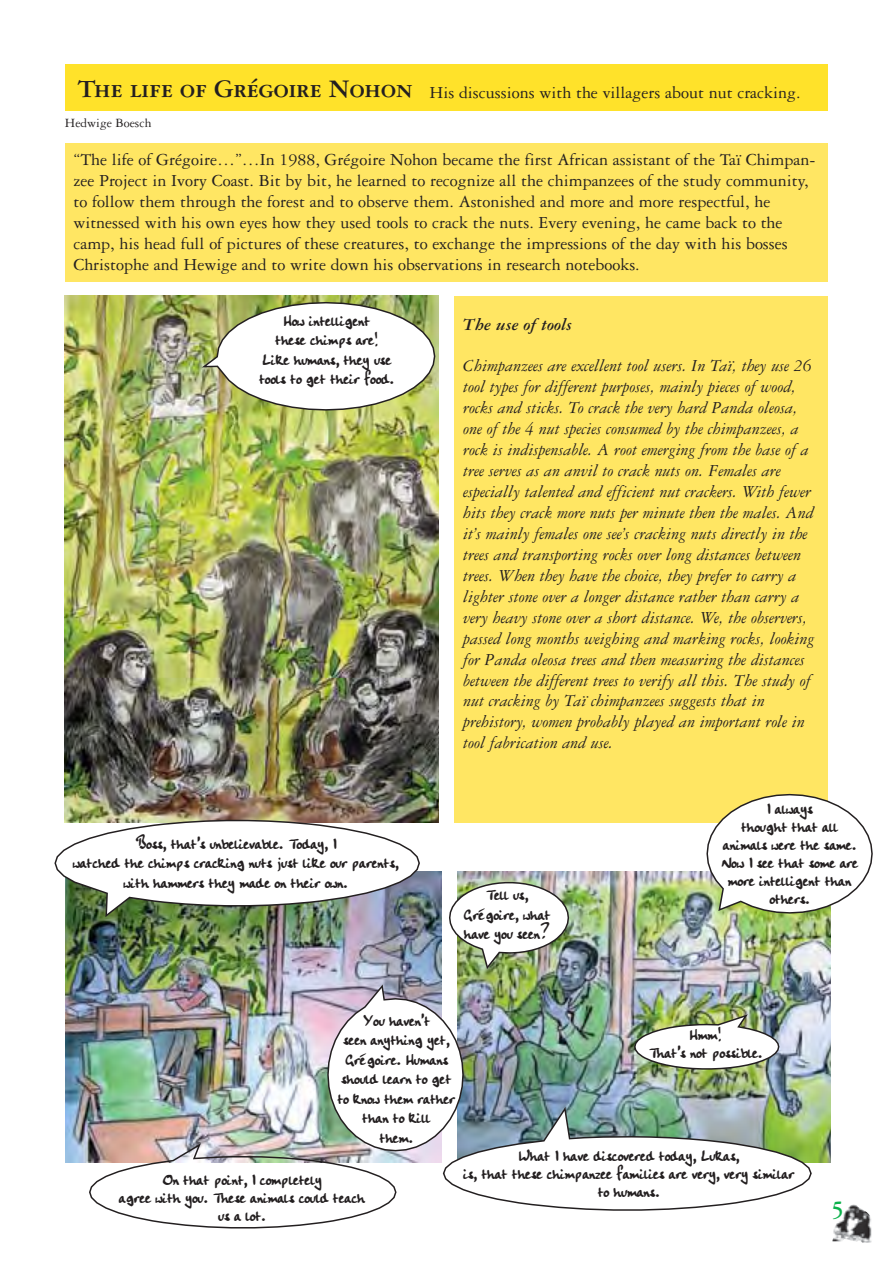
<style>
.page{position:relative;width:893px;height:1263px;background:#fff}
.page>*{position:absolute;margin:0;border:0;box-sizing:border-box;transform-origin:0 0}
.t1{font:26.85px "Garamond Three Bold SC";color:#231f20}
.t2{font:700 26.85px "Garamond Three";color:#0cb14b}
.t3{font:italic 18px/21px "Garamond Three";color:#231f20}
.t4{font:18px/19.5px "Handwriting Plain 00";color:#231f20;text-align:center}
.t5{font:18px/21px "Garamond Three";color:#231f20}
.t6{font:italic 700 18px "Garamond Three";color:#231f20}
.t7{font:13.5px "Garamond Three";color:#231f20}
</style>
<div class="page">
<img style="left:832px;top:1204px;width:40px;height:39px">
<div style="left:65px;top:65px;width:763px;height:46px;background:#ffe22a"></div>
<div style="left:65px;top:144px;width:763px;height:138px;background:#ffe663"></div>
<div style="left:454px;top:296px;width:374px;height:526px;background:#ffe663"></div>
<img style="left:65px;top:296px;width:374px;height:526px">
<img style="left:65px;top:872px;width:376px;height:290px">
<img style="left:458px;top:872px;width:372px;height:290px">
<img style="left:202px;top:302px;width:233px;height:109px">
<svg style="left:706px;top:794px;width:167px;height:120px"></svg>
<img style="left:449px;top:877px;width:120px;height:92px">
<img style="left:54px;top:818px;width:366px;height:99px">
<img style="left:89px;top:984px;width:723px;height:245px">
<h1 class="t1" style="left:78px;top:80px;width:336px">The life of Grégoire Nohon</h1>
<p class="t7" style="left:65px;top:119px;width:88px">Hedwige Boesch</p>
<p class="t5" style="left:429px;top:83px;width:373px">His discussions with the villagers about nut cracking.</p>
<p class="t5" style="left:73px;top:150px;width:743px">“The life of Grégoire…”…In 1988, Grégoire Nohon became the first African assistant of the Taï Chimpan&shy;zee Project in Ivory Coast. Bit by bit, he learned to recognize all the chimpanzees of the study community, to follow them through the forest and to observe them. Astonished and more and more respectful, he witnessed with his own eyes how they used tools to crack the nuts. Every evening, he came back to the camp, his head full of pictures of these creatures, to exchange the impressions of the day with his bosses Christophe and Hewige and to write down his observations in research notebooks.</p>
<p class="t4" style="left:259px;top:310px;width:136px">How intelligent<br>these chimps are!<br>Like humans, they use tools to get their food.</p>
<p class="t4" style="left:73px;top:833px;width:327px">Boss, that’s unbelievable. Today, I<br>watched the chimps cracking nuts just like our parents, with hammers they made on their own.</p>
<p class="t6" style="left:463px;top:318px;width:110px">The use of tools</p>
<p class="t3" style="left:463px;top:357px;width:353px">Chimpanzees are excellent tool users. In Taï, they use 26 tool types for different purposes, mainly pieces of wood, rocks and sticks. To crack the very hard Panda oleosa, one of the 4 nut species consumed by the chimpanzees, a rock is indispensable. A root emerging from the base of a tree serves as an anvil to crack nuts on. Females are especially talented and efficient nut crackers. With fewer hits they crack more nuts per minute then the males. And it’s mainly females one see’s cracking nuts directly in the trees and transporting rocks over long distances between trees. When they have the choice, they prefer to carry a lighter stone over a longer distance rather than carry a very heavy stone over a short distance. We, the observers, passed long months weighing and marking rocks, looking for Panda oleosa trees and then measuring the distances between the different trees to verify all this. The study of nut cracking by Taï chimpanzees suggests that in prehistory, women probably played an important role in tool fabrication and use.</p>
<p class="t4" style="left:721px;top:799px;width:139px;line-height:18px">I always<br>thought that all animals were the same.<br>Now I see that some are more intelligent than</p>
<p class="t4" style="left:486px;top:884px;width:44px">Tell us,</p>
<p class="t4" style="left:770px;top:888px;width:42px">others.</p>
<p class="t4" style="left:463px;top:904px;width:89px;text-align:left">Grégoire, what have you seen?</p>
<p class="t4" style="left:338px;top:1010px;width:119px">You haven’t<br>seen anything yet,<br>Grégoire. Humans should learn to get to know them rather than to kill<br>them.</p>
<p class="t4" style="left:119px;top:1170px;width:247px;line-height:18px">On that point, I completely<br>agree with you. These animals could teach us a lot.</p>
<p class="t4" style="left:648px;top:1025px;width:116px;line-height:18px">Hmm!<br>That’s not possible.</p>
<p class="t4" style="left:463px;top:1146px;width:332px;line-height:18px">What I have discovered today, Lukas,<br>is, that these chimpanzee families are very, very similar to humans.</p>
<h1 class="t2" style="left:831px;top:1200px;width:15px">5</h1>
</div>
